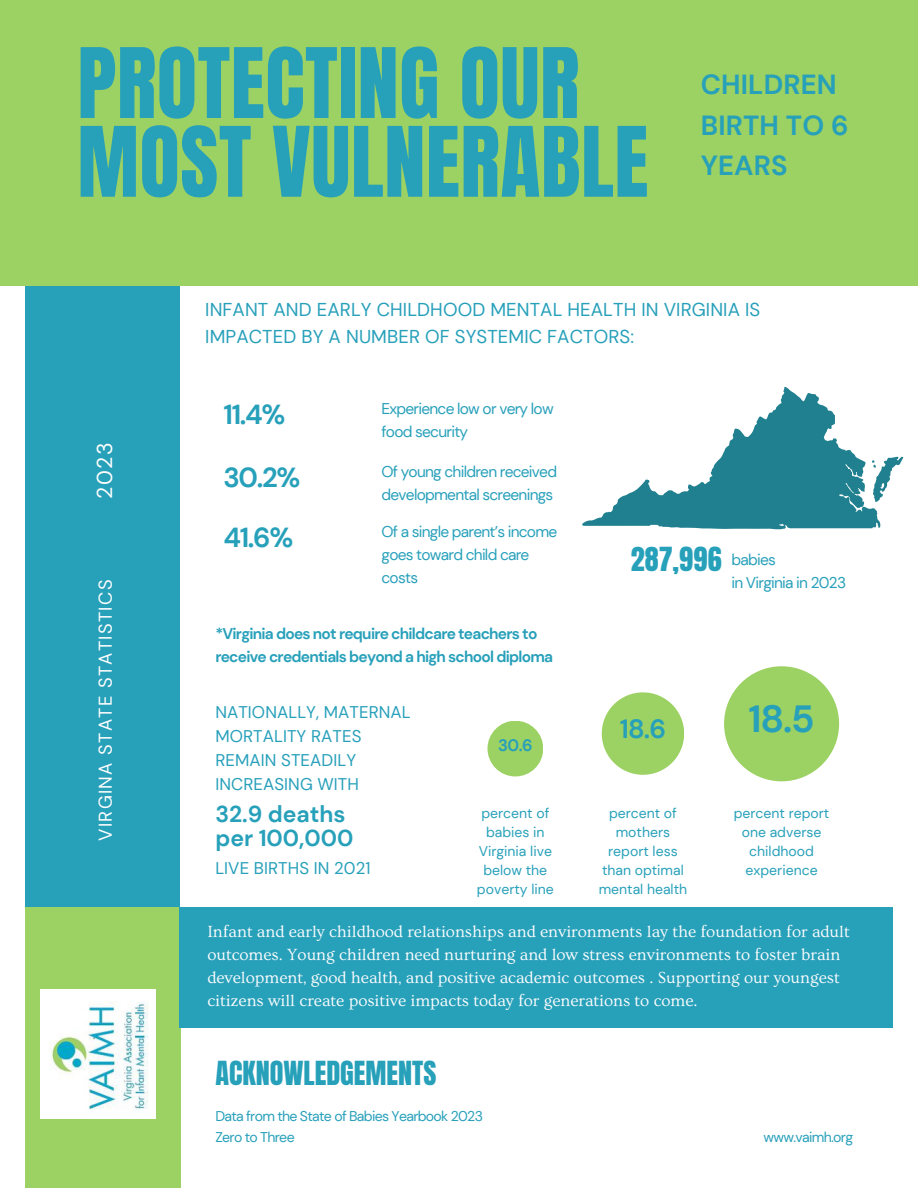
<style>
.page{position:relative;width:918px;height:1188px;background:#fff}
.page>*{position:absolute;margin:0;border:0;box-sizing:border-box;transform-origin:0 0}
.t1{font:82.5px/78.8px "Anton";letter-spacing:.005em;color:#27a0ba}
.t2{font:700 37.8px "DM Sans";color:#27a0ba}
.t3{font:28.2px "Anton";color:#27a0ba}
.t4{font:700 27.6px/40.5px "DM Sans";letter-spacing:.005em;color:#27a0ba}
.t5{font:700 27.45px "DM Sans";color:#27a0ba}
.t6{font:700 26.4px "DM Sans";color:#27a0ba}
.t7{font:700 22.95px/23.2px "DM Sans";color:#27a0ba}
.t8{font:21.45px "DM Sans";color:#fcfdfd}
.t9{font:18.6px/27px "DM Sans";letter-spacing:.005em;color:#27a0ba}
.t10{font:18.45px "DM Sans";letter-spacing:.07em;color:#fcfdfd}
.t11{font:16.95px/23.2px "Ovo";color:#fcfdfd}
.t12{font:16.95px/24.2px "DM Sans";letter-spacing:.005em;color:#27a0ba}
.t13{font:700 16.5px "DM Sans";color:#27a0ba}
.t14{font:15.45px/23.2px "DM Sans";letter-spacing:-.05em;color:#27a0ba}
.t15{font:700 15.45px/23.2px "DM Sans";letter-spacing:-.05em;color:#27a0ba}
.t16{font:14.1px "DM Sans";letter-spacing:-.05em;color:#27a0ba}
.t17{font:13.95px/19.2px "DM Sans";color:#27a0ba;text-align:center}
</style>
<div class="page">
<div style="left:25px;top:286px;width:154px;height:622px;background:#27a0ba"></div>
<div style="left:0;top:0;width:918px;height:286px;background:#9cd163"></div>
<div style="left:25px;top:907px;width:156px;height:281px;background:#9cd163"></div>
<div style="left:179px;top:907px;width:714px;height:121px;background:#27a0ba"></div>
<div style="left:488px;top:721px;width:55px;height:55px;background:#9cd163;border-radius:50%"></div>
<div style="left:602px;top:692px;width:82px;height:83px;background:#9cd163;border-radius:50%"></div>
<div style="left:724px;top:666px;width:115px;height:115px;background:#9cd163;border-radius:50%"></div>
<img style="left:41px;top:989px;width:115px;height:130px">
<svg style="left:582px;top:387px;width:321px;height:142px"></svg>
<p class="t1" style="left:77px;top:45px;width:572px">PROTECTING OUR<br>MOST VULNERABLE</p>
<p class="t4" style="left:701px;top:65px;width:149px">CHILDREN<br>BIRTH TO 6<br>YEARS</p>
<p class="t8" style="left:91px;top:499px;width:58px;rotate:-90deg">2023</p>
<p class="t10" style="left:94px;top:841px;width:262px;rotate:-90deg">VIRGINA STATE STATISTICS</p>
<p class="t9" style="left:205px;top:296px;width:557px">INFANT AND EARLY CHILDHOOD MENTAL HEALTH IN VIRGINIA IS<br>IMPACTED BY A NUMBER OF SYSTEMIC FACTORS:</p>
<p class="t5" style="left:224px;top:397px;width:63px">11.4%</p>
<p class="t5" style="left:224px;top:460px;width:78px">30.2%</p>
<p class="t5" style="left:224px;top:520px;width:71px">41.6%</p>
<p class="t14" style="left:382px;top:397px;width:174px">Experience low or very low food security</p>
<p class="t14" style="left:382px;top:460px;width:177px">Of young children received developmental screenings</p>
<p class="t14" style="left:382px;top:520px;width:177px">Of a single parent’s income goes toward child care costs</p>
<p class="t15" style="left:215px;top:622px;width:339px">*Virginia does not require childcare teachers to receive credentials beyond a high school diploma</p>
<p class="t12" style="left:215px;top:700px;width:197px">NATIONALLY, MATERNAL<br>MORTALITY RATES<br>REMAIN STEADILY<br>INCREASING WITH</p>
<p class="t7" style="left:215px;top:803px;width:140px">32.9 deaths per 100,000</p>
<p class="t12" style="left:215px;top:856px;width:157px">LIVE BIRTHS IN 2021</p>
<p class="t13" style="left:498px;top:735px;width:36px">30.6</p>
<p class="t17" style="left:477px;top:803px;width:78px">percent of babies in<br>Virginia live below the poverty line</p>
<p class="t3" style="left:631px;top:539px;width:92px">287,996</p>
<p class="t14" style="left:731px;top:548px;width:46px">babies</p>
<p class="t14" style="left:731px;top:571px;width:116px">in Virginia in 2023</p>
<p class="t6" style="left:620px;top:712px;width:48px">18.6</p>
<p class="t17" style="left:599px;top:803px;width:90px">percent of mothers report less than optimal mental health</p>
<p class="t2" style="left:749px;top:695px;width:67px">18.5</p>
<p class="t17" style="left:734px;top:803px;width:97px">percent report one adverse childhood experience</p>
<p class="t11" style="left:207px;top:920px;width:644px">Infant and early childhood relationships and environments lay the foundation for adult outcomes. Young children need nurturing and low stress environments to foster brain development, good health, and positive academic outcomes . Supporting our youngest citizens will create positive impacts today for generations to come.</p>
<p class="t3" style="left:215px;top:1053px;width:223px">ACKNOWLEDGEMENTS</p>
<p class="t16" style="left:215px;top:1107px;width:269px">Data from the State of Babies Yearbook 2023</p>
<p class="t16" style="left:215px;top:1128px;width:81px">Zero to Three</p>
<p class="t16" style="left:764px;top:1128px;width:91px">www.vaimh.org</p>
</div>
